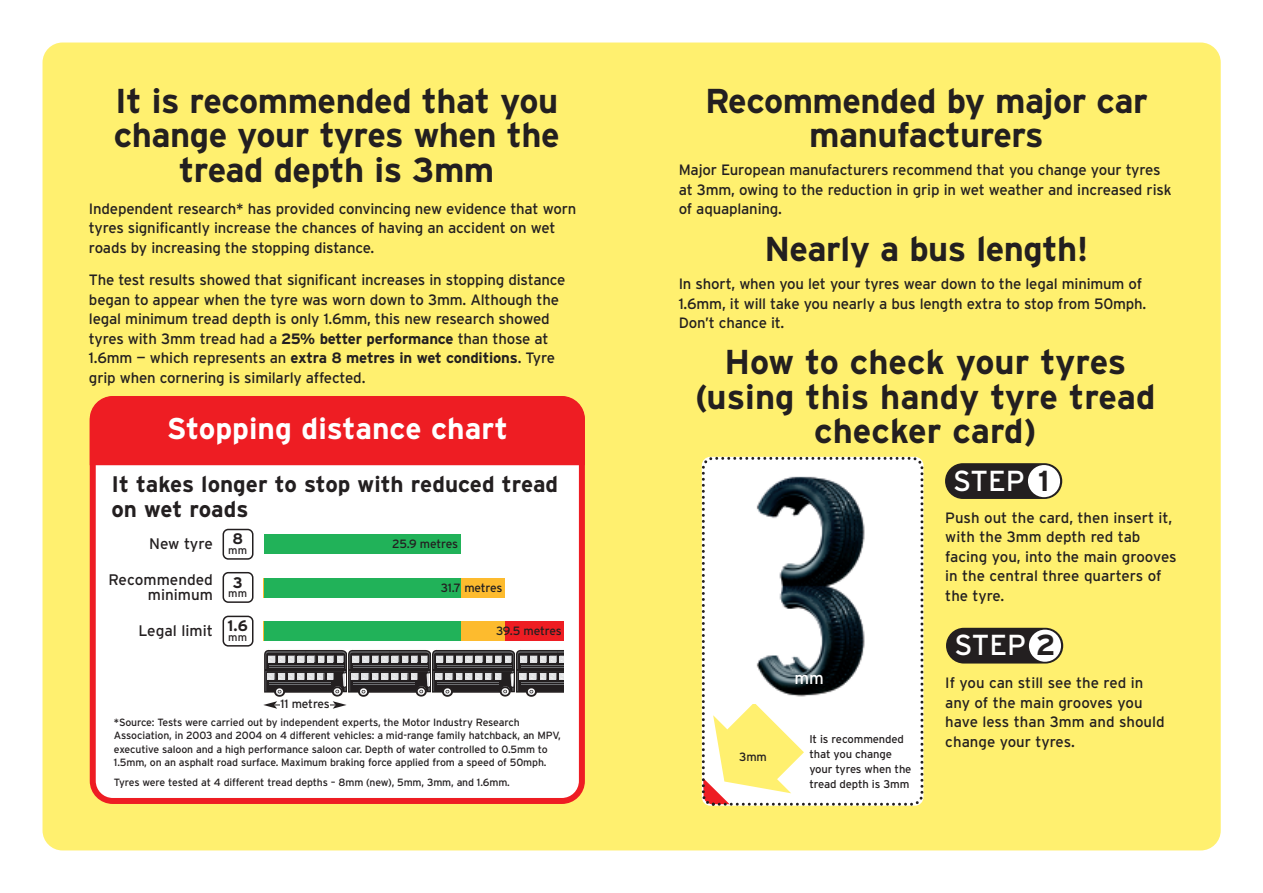
<style>
.page{position:relative;width:1263px;height:893px;background:#fff}
.page>*{position:absolute;margin:0;border:0;box-sizing:border-box;transform-origin:0 0}
.t1{font:700 34.5px/34.5px "Interstate";letter-spacing:-.015em;color:#231f20;text-align:center}
.t2{font:700 30px "Interstate";color:#fff}
.t3{font:28.95px "Interstate";color:#fff}
.t4{font:700 22.5px/25px "Interstate";color:#231f20}
.t5{font:17.1px "Interstate";color:#fff}
.t6{font:15.3px/15px "Interstate";color:#231f20;text-align:right}
.t7{font:700 15.3px "Interstate";color:#231f20}
.t8{font:15px/19.5px "Interstate";letter-spacing:-.015em;color:#231f20}
.t9{font:12px "Interstate";letter-spacing:-.02em;color:#231f20}
.t10{font:11.25px/15px "Interstate";letter-spacing:-.015em;color:#231f20}
.t11{font:10.95px "Interstate";color:#231f20}
.t12{font:10.5px/13.5px "Interstate";letter-spacing:-.015em;color:#231f20}
.s1{font-weight:700}
.s2{font-weight:700;color:#231f20}
</style>
<div class="page">
<div style="left:43px;top:43px;width:1178px;height:807px;background:#fff06f"></div>
<svg style="left:90px;top:465px;width:495px;height:339px"></svg>
<div style="left:90px;top:396px;width:495px;height:69px;background:#ee1d23"></div>
<svg style="left:223px;top:529px;width:30px;height:31px"></svg>
<svg style="left:223px;top:572px;width:30px;height:31px"></svg>
<svg style="left:223px;top:616px;width:30px;height:31px"></svg>
<div style="left:946px;top:628px;width:117px;height:35px;background:#231f20;border-radius:18px"></div>
<div style="left:1029px;top:630px;width:32px;height:32px;background:#fff;border-radius:16px"></div>
<svg style="left:700px;top:455px;width:225px;height:352px"></svg>
<svg style="left:703px;top:702px;width:101px;height:104px"></svg>
<div style="left:264px;top:622px;width:300px;height:19px;background:#ee1d23"></div>
<div style="left:264px;top:622px;width:241px;height:19px;background:#fdbb2e"></div>
<div style="left:264px;top:622px;width:197px;height:19px;background:#21b259"></div>
<div style="left:263px;top:579px;width:242px;height:19px;background:#fdbb2e"></div>
<div style="left:263px;top:579px;width:197px;height:19px;background:#21b259"></div>
<div style="left:264px;top:535px;width:197px;height:19px;background:#21b259"></div>
<svg style="left:263px;top:648px;width:300px;height:61px"></svg>
<div style="left:280px;top:698px;width:50px;height:13px;background:#fff"></div>
<div style="left:945px;top:463px;width:117px;height:36px;background:#231f20;border-radius:18px"></div>
<div style="left:1028px;top:465px;width:32px;height:32px;background:#fff;border-radius:16px"></div>
<h1 class="t1" style="left:114px;top:83px;width:448px">It is recommended that you change your tyres when the tread depth is 3mm</h1>
<p class="t8" style="left:89px;top:199px;width:489px">Independent research* has provided convincing new evidence that worn tyres significantly increase the chances of having an accident on wet roads by increasing the stopping distance.</p>
<p class="t8" style="left:89px;top:270px;width:478px">The test results showed that significant increases in stopping distance began to appear when the tyre was worn down to 3mm. Although the legal minimum tread depth is only 1.6mm, this new research showed tyres with 3mm tread had a <span class="s1">25% better performance</span> than those at 1.6mm — which represents an <span class="s1">extra 8 metres in wet conditions</span>. Tyre grip when cornering is similarly affected.</p>
<h2 class="t2" style="left:167px;top:411px;width:343px">Stopping distance chart</h2>
<h3 class="t4" style="left:111px;top:471px;width:448px">It takes longer to stop with reduced tread on wet roads</h3>
<p class="t7" style="left:232px;top:530px;width:12px">8</p>
<p class="t11" style="left:228px;top:544px;width:20px">mm</p>
<p class="t7" style="left:233px;top:573px;width:11px">3</p>
<p class="t11" style="left:228px;top:587px;width:20px">mm</p>
<p class="t7" style="left:228px;top:617px;width:22px">1.6</p>
<p class="t11" style="left:228px;top:631px;width:20px">mm</p>
<p class="t6" style="left:149px;top:536px;width:65px">New tyre</p>
<p class="t6" style="left:108px;top:572px;width:106px">Recommended minimum</p>
<p class="t6" style="left:138px;top:623px;width:76px">Legal limit</p>
<p class="t9" style="left:392px;top:537px;width:67px">25.9 metres</p>
<p class="t9" style="left:441px;top:581px;width:63px">31.7 metres</p>
<p class="t9" style="left:496px;top:624px;width:67px">39.5 metres</p>
<p class="t9" style="left:280px;top:697px;width:51px">11 metres</p>
<p class="t12" style="left:114px;top:716px;width:448px">*Source: Tests were carried out by independent experts, the Motor Industry Research Association, in 2003 and 2004 on 4 different vehicles: a mid-range family hatchback, an MPV, executive saloon and a high performance saloon car. Depth of water controlled to 0.5mm to 1.5mm, on an asphalt road surface. Maximum braking force applied from a speed of 50mph.</p>
<p class="t12" style="left:114px;top:776px;width:397px">Tyres were tested at 4 different tread depths – 8mm (new), 5mm, 3mm, and 1.6mm.</p>
<h1 class="t1" style="left:705px;top:83px;width:444px">Recommended by major car manufacturers</h1>
<p class="t8" style="left:679px;top:160px;width:494px">Major European manufacturers recommend that you change your tyres at 3mm, owing to the reduction in grip in wet weather and increased risk of aquaplaning.</p>
<h1 class="t1" style="left:764px;top:232px;width:326px">Nearly a bus length!</h1>
<p class="t8" style="left:679px;top:274px;width:469px">In short, when you let your tyres wear down to the legal minimum of<br>1.6mm, it will take you nearly a bus length extra to stop from 50mph.<br>Don’t chance it.</p>
<h1 class="t1" style="left:695px;top:345px;width:462px">How to check your tyres (using this handy tyre tread checker card)</h1>
<h3 class="t3" style="left:953px;top:464px;width:98px">STEP <span class="s2">1</span></h3>
<p class="t8" style="left:945px;top:508px;width:233px">Push out the card, then insert it, with the 3mm depth red tab facing you, into the main grooves in the central three quarters of the tyre.</p>
<p class="t9" style="left:739px;top:750px;width:29px">3mm</p>
<p class="t5" style="left:794px;top:668px;width:31px">mm</p>
<p class="t10" style="left:809px;top:732px;width:104px">It is recommended that you change your tyres when the tread depth is 3mm</p>
<h3 class="t3" style="left:954px;top:628px;width:102px">STEP <span class="s2">2</span></h3>
<p class="t8" style="left:945px;top:673px;width:221px">If you can still see the red in any of the main grooves you have less than 3mm and should change your tyres.</p>
</div>
